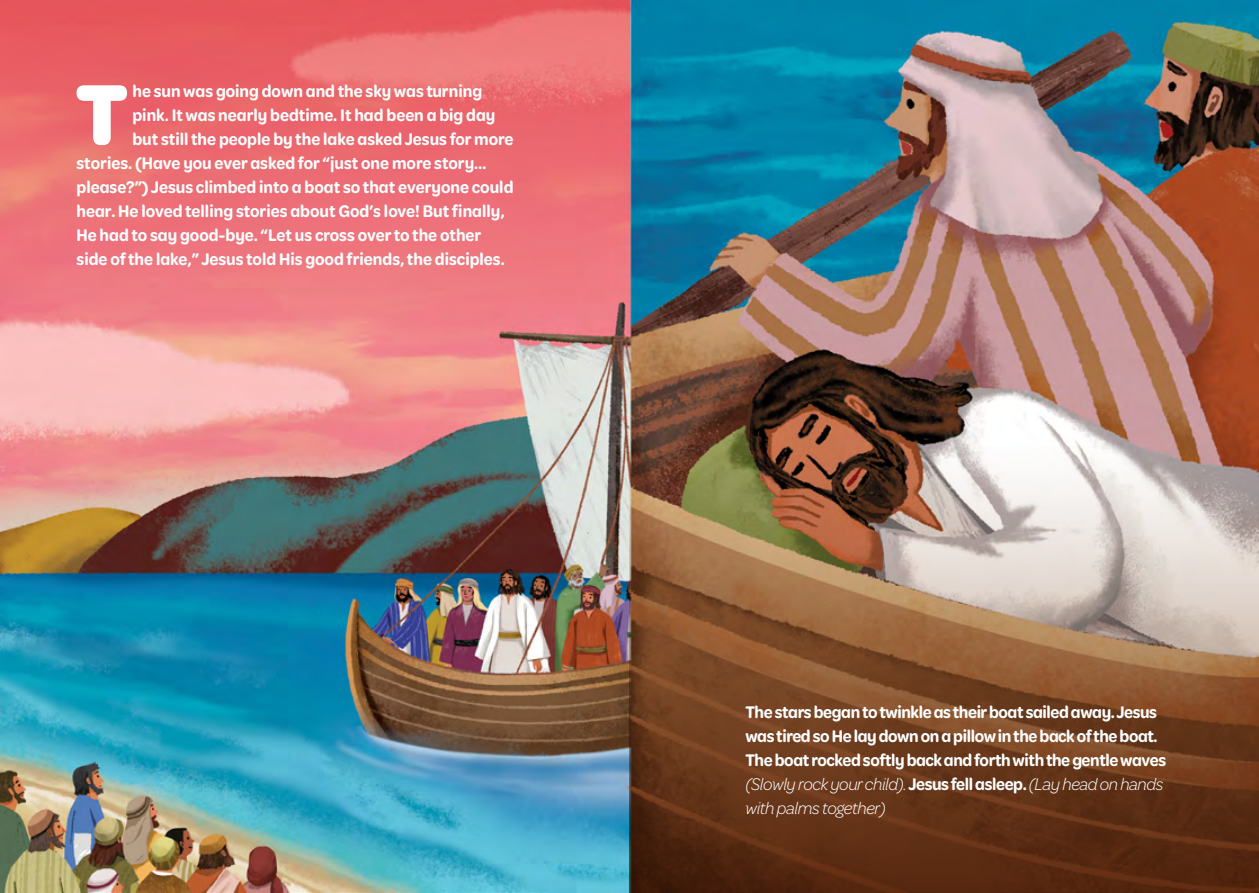
<style>
.page{position:relative;width:1259px;height:893px;background:#fff}
.page>*{position:absolute;margin:0;border:0;box-sizing:border-box;transform-origin:0 0}
.t1{font:700 91.8px "Omnes Semi Cond";color:#fff}
.t2{font:600 18px "Omnes Semi Cond";color:#fff}
.t3{font:600 18px/24px "Omnes Semi Cond";letter-spacing:-.02em;color:#fff}
.s1{font-weight:300;font-style:italic}
</style>
<div class="page">
<img style="left:0;top:0;width:1259px;height:893px">
<svg style="left:629px;top:446px;width:630px;height:447px;background:#8a674e"></svg>
<svg style="left:0;top:0;width:629px;height:342px;background:#eb7075"></svg>
<h1 class="t1" style="left:76px;top:50px;width:54px">T</h1>
<p class="t2" style="left:132px;top:78px;width:351px">he sun was going down and the sky was turning</p>
<p class="t2" style="left:132px;top:102px;width:364px">pink. It was nearly bedtime. It had been a big day</p>
<p class="t2" style="left:132px;top:126px;width:383px">but still the people by the lake asked Jesus for more</p>
<p class="t2" style="left:77px;top:150px;width:411px">stories. (Have you ever asked for “just one more story…</p>
<p class="t2" style="left:77px;top:174px;width:438px">please?”) Jesus climbed into a boat so that everyone could</p>
<p class="t2" style="left:77px;top:198px;width:430px">hear. He loved telling stories about God’s love! But finally,</p>
<p class="t2" style="left:77px;top:222px;width:406px">He had to say good-bye. “Let us cross over to the other</p>
<p class="t2" style="left:77px;top:246px;width:430px">side of the lake,” Jesus told His good friends, the disciples.</p>
<p class="t3" style="left:745px;top:699px;width:422px">The stars began to twinkle as their boat sailed away. Jesus was tired so He lay down on a pillow in the back of the boat.<br>The boat rocked softly back and forth with the gentle waves <span class="s1">(Slowly rock your child).</span> Jesus fell asleep. <span class="s1">(Lay head on hands with palms together)</span></p>
</div>
